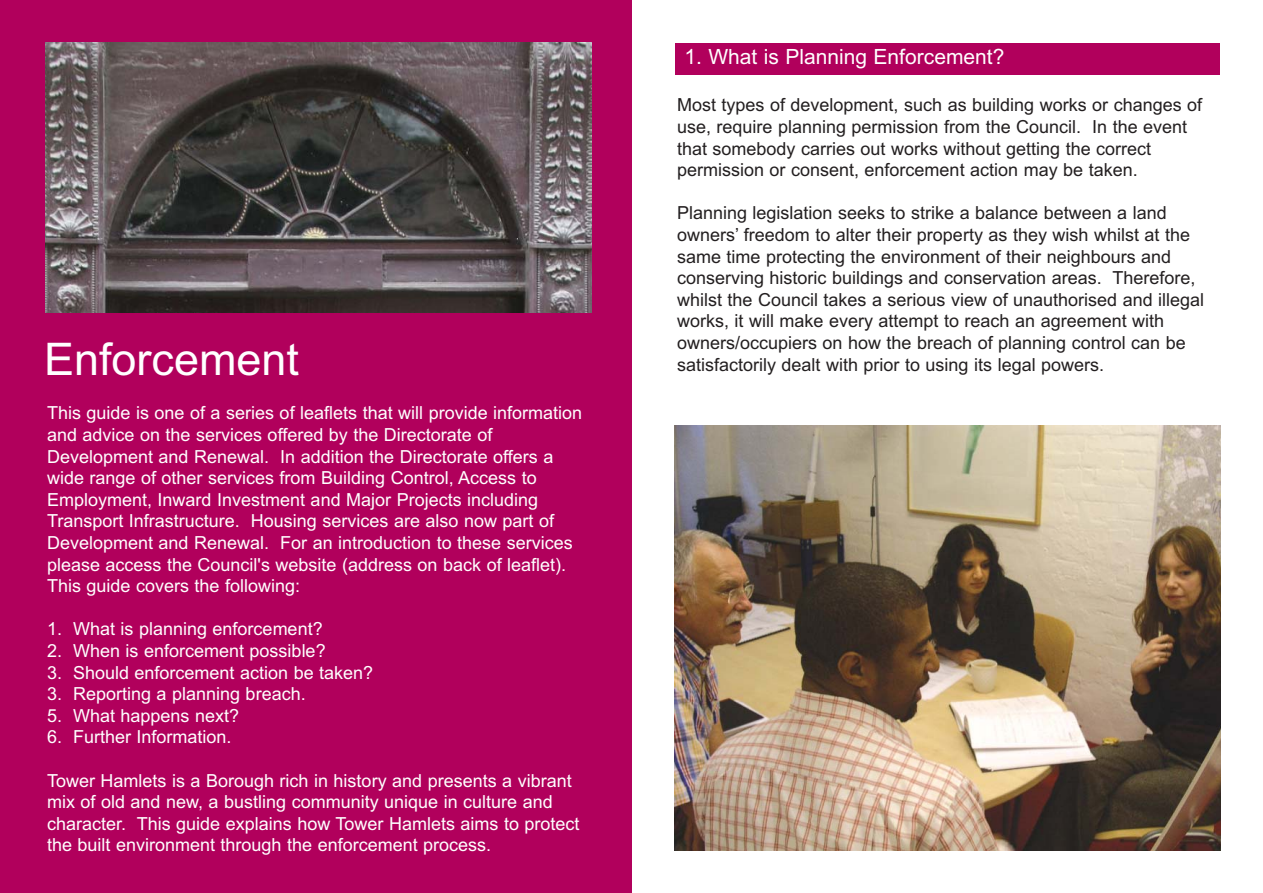
<style>
.page{position:relative;width:1263px;height:893px;background:#fff}
.page>*{position:absolute;margin:0;border:0;box-sizing:border-box;transform-origin:0 0}
.t1{font:45px "Arial";color:#fff}
.t2{font:21px "Arial";color:#fff}
.t3{font:18px/21.6px "Arial";color:#fff}
.t4{font:18px/21.6px "Arial";color:#231f20}
</style>
<div class="page">
<div style="left:0;top:0;width:631px;height:893px;background:#b1005c"></div>
<img style="left:46px;top:43px;width:546px;height:269px">
<img style="left:674px;top:426px;width:546px;height:425px">
<div style="left:675px;top:43px;width:545px;height:31px;background:#b1005c"></div>
<h1 class="t1" style="left:44px;top:343px;width:257px">Enforcement</h1>
<p class="t3" style="left:47px;top:404px;width:537px">This guide is one of a series of leaflets that will provide information and advice on the services offered by the Directorate of Development and Renewal. In addition the Directorate offers a wide range of other services from Building Control, Access to Employment, Inward Investment and Major Projects including Transport Infrastructure. Housing services are also now part of Development and Renewal. For an introduction to these services please access the Council's website (address on back of leaflet).<br>This guide covers the following:</p>
<p class="t3" style="left:47px;top:620px;width:277px">1. What is planning enforcement?</p>
<p class="t3" style="left:47px;top:642px;width:280px">2. When is enforcement possible?</p>
<p class="t3" style="left:47px;top:663px;width:328px">3. Should enforcement action be taken?</p>
<p class="t3" style="left:47px;top:685px;width:260px">3. Reporting a planning breach.</p>
<p class="t3" style="left:47px;top:706px;width:194px">5. What happens next?</p>
<p class="t3" style="left:47px;top:728px;width:186px">6. Further Information.</p>
<p class="t3" style="left:47px;top:771px;width:534px">Tower Hamlets is a Borough rich in history and presents a vibrant mix of old and new, a bustling community unique in culture and character. This guide explains how Tower Hamlets aims to protect the built environment through the enforcement process.</p>
<p class="t2" style="left:684px;top:49px;width:321px">1. What is Planning Enforcement?</p>
<p class="t4" style="left:677px;top:96px;width:527px">Most types of development, such as building works or changes of use, require planning permission from the Council. In the event that somebody carries out works without getting the correct permission or consent, enforcement action may be taken.</p>
<p class="t4" style="left:677px;top:204px;width:529px">Planning legislation seeks to strike a balance between a land owners’ freedom to alter their property as they wish whilst at the same time protecting the environment of their neighbours and conserving historic buildings and conservation areas. Therefore, whilst the Council takes a serious view of unauthorised and illegal works, it will make every attempt to reach an agreement with owners/occupiers on how the breach of planning control can be satisfactorily dealt with prior to using its legal powers.</p>
</div>
